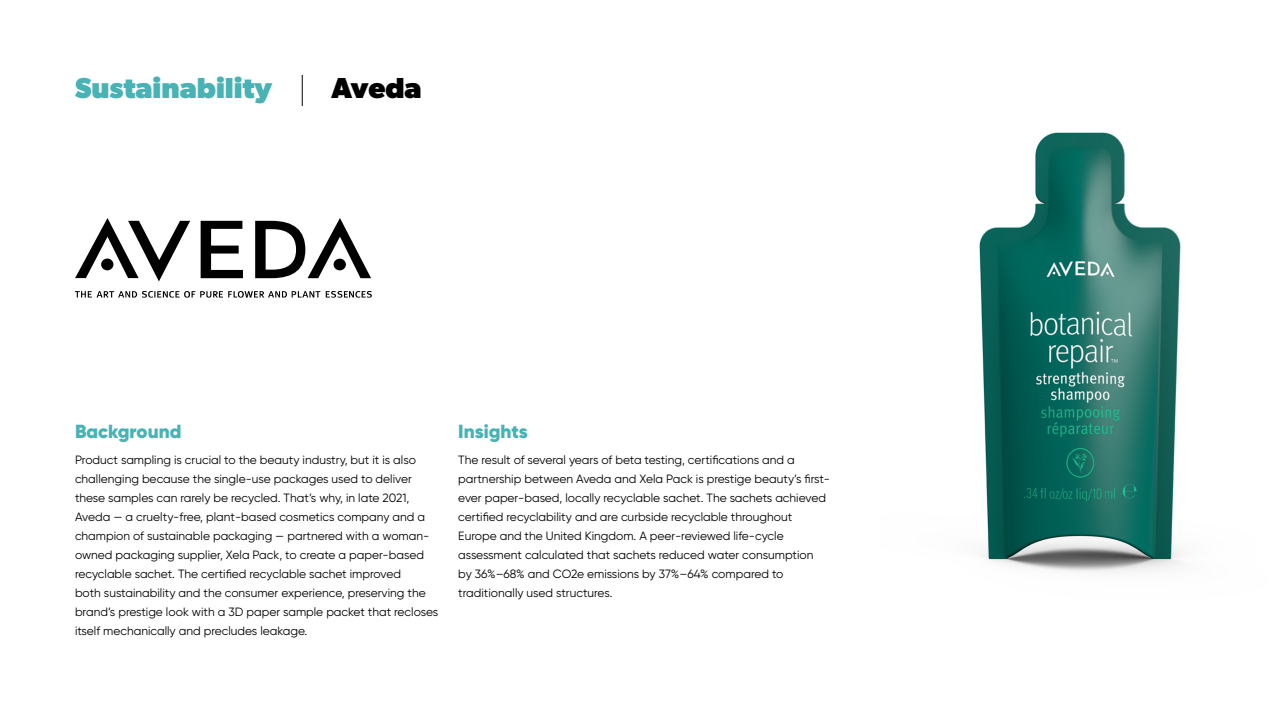
<style>
.page{position:relative;width:1280px;height:720px;background:#fff}
.page>*{position:absolute;margin:0;border:0;box-sizing:border-box;transform-origin:0 0}
.t1{font:700 29px "Gibson";color:#48b2b5}
.t2{font:700 29px "Gibson";letter-spacing:-.005em;color:#000}
.t3{font:900 19px "Gilroy";color:#48b2b5}
.t4{font:12px/19px "Gilroy";color:#000}
</style>
<div class="page">
<hr style="left:302px;top:75px;width:1px;height:31px;background:#000">
<img style="left:979px;top:132px;width:202px;height:440px">
<svg style="left:75px;top:218px;width:297px;height:80px"></svg>
<h1 class="t1" style="left:75px;top:71px;width:199px">Sustainability</h1>
<h1 class="t2" style="left:332px;top:71px;width:92px">Aveda</h1>
<h2 class="t3" style="left:75px;top:419px;width:108px">Background</h2>
<h2 class="t3" style="left:458px;top:419px;width:71px">Insights</h2>
<p class="t4" style="left:75px;top:450px;width:365px">Product sampling is crucial to the beauty industry, but it is also challenging because the single-use packages used to deliver these samples can rarely be recycled. That’s why, in late 2021, Aveda — a cruelty-free, plant-based cosmetics company and a champion of sustainable packaging — partnered with a woman&shy;owned packaging supplier, Xela Pack, to create a paper-based recyclable sachet. The certified recyclable sachet improved<br>both sustainability and the consumer experience, preserving the brand’s prestige look with a 3D paper sample packet that recloses itself mechanically and precludes leakage.</p>
<p class="t4" style="left:458px;top:450px;width:373px">The result of several years of beta testing, certifications and a partnership between Aveda and Xela Pack is prestige beauty’s first&shy;ever paper-based, locally recyclable sachet. The sachets achieved certified recyclability and are curbside recyclable throughout Europe and the United Kingdom. A peer-reviewed life-cycle assessment calculated that sachets reduced water consumption<br>by 36%–68% and CO2e emissions by 37%–64% compared to traditionally used structures.</p>
</div>
